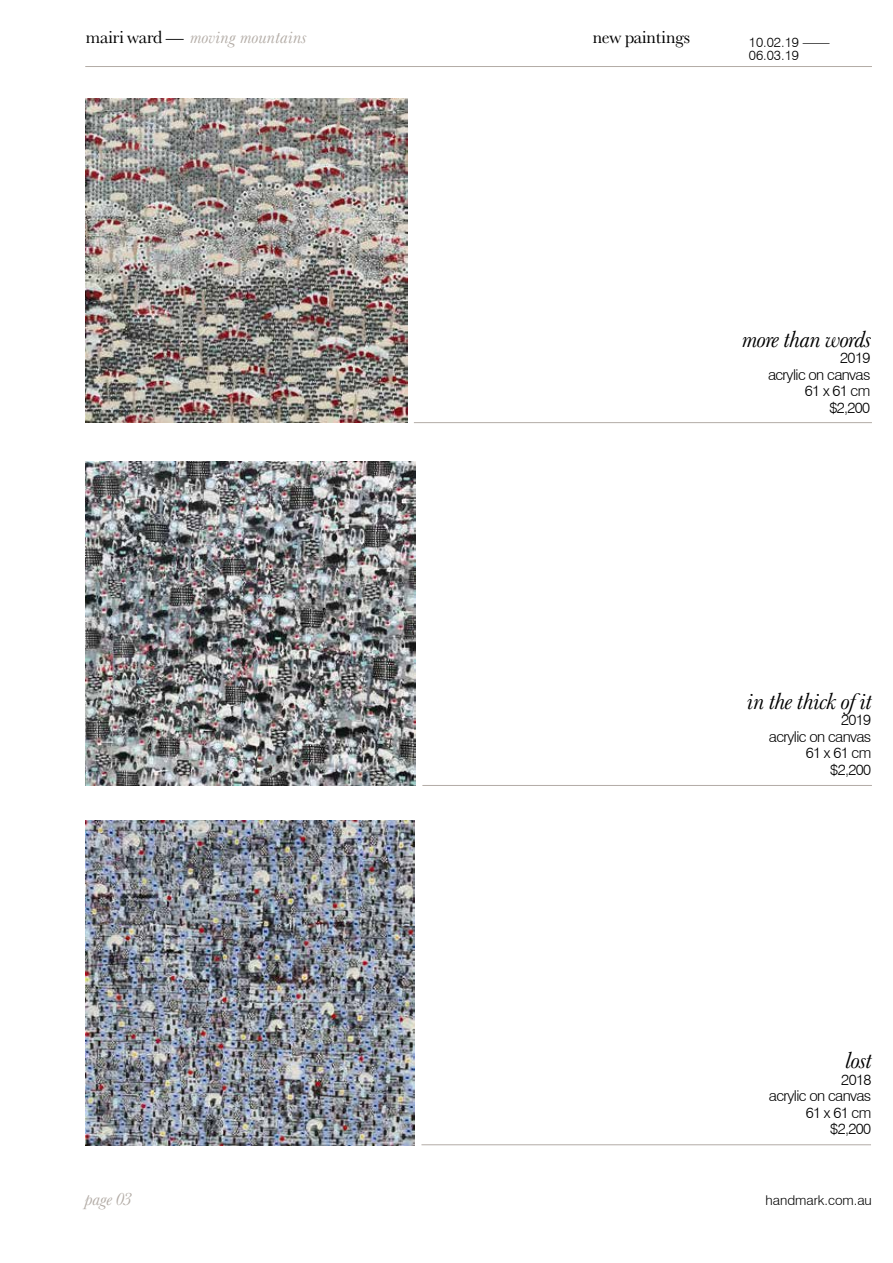
<style>
.page{position:relative;width:893px;height:1263px;background:#fff}
.page>*{position:absolute;margin:0;border:0;box-sizing:border-box;transform-origin:0 0}
.t1{font:italic 24px "Baskerville No 2 BT";letter-spacing:-.04em;color:#000}
.t2{font:italic 18px "Baskerville No 2 BT";letter-spacing:-.02em;color:#b3aca6}
.t3{font:18px "Baskerville No 2 BT";letter-spacing:-.04em;color:#000}
.t4{font:300 15px/16.5px "Swiss 721 BT";letter-spacing:-.04em;color:#000;text-align:right}
.t5{font:300 13.5px/13.5px "Swiss 721 BT";color:#000}
.s1{font-style:normal;color:#000}
</style>
<div class="page">
<img style="left:85px;top:98px;width:322px;height:325px">
<img style="left:85px;top:462px;width:330px;height:324px">
<hr style="left:85px;top:66px;width:787px;height:1px;background:#b3aca6">
<hr style="left:414px;top:422px;width:458px;height:1px;background:#b3aca6">
<hr style="left:422px;top:785px;width:450px;height:1px;background:#b3aca6">
<hr style="left:421px;top:1144px;width:450px;height:1px;background:#b3aca6">
<img style="left:85px;top:821px;width:330px;height:324px">
<p class="t2" style="left:85px;top:27px;width:224px"><span class="s1">mairi ward —</span> moving mountains</p>
<p class="t3" style="left:592px;top:26px;width:100px">new paintings</p>
<p class="t5" style="left:749px;top:35px;width:82px">10.02.19 ——<br>06.03.19</p>
<h1 class="t1" style="left:742px;top:324px;width:131px">more than words</h1>
<p class="t4" style="left:768px;top:349px;width:104px">2019<br>acrylic on canvas<br>61 x 61 cm $2,200</p>
<h1 class="t1" style="left:748px;top:686px;width:127px">in the thick of it</h1>
<p class="t4" style="left:769px;top:711px;width:104px">2019<br>acrylic on canvas<br>61 x 61 cm $2,200</p>
<h1 class="t1" style="left:846px;top:1045px;width:29px">lost</h1>
<p class="t4" style="left:769px;top:1071px;width:104px">2018<br>acrylic on canvas<br>61 x 61 cm $2,200</p>
<p class="t2" style="left:85px;top:1188px;width:49px">page 03</p>
<p class="t5" style="left:766px;top:1193px;width:108px">handmark.com.au</p>
</div>
